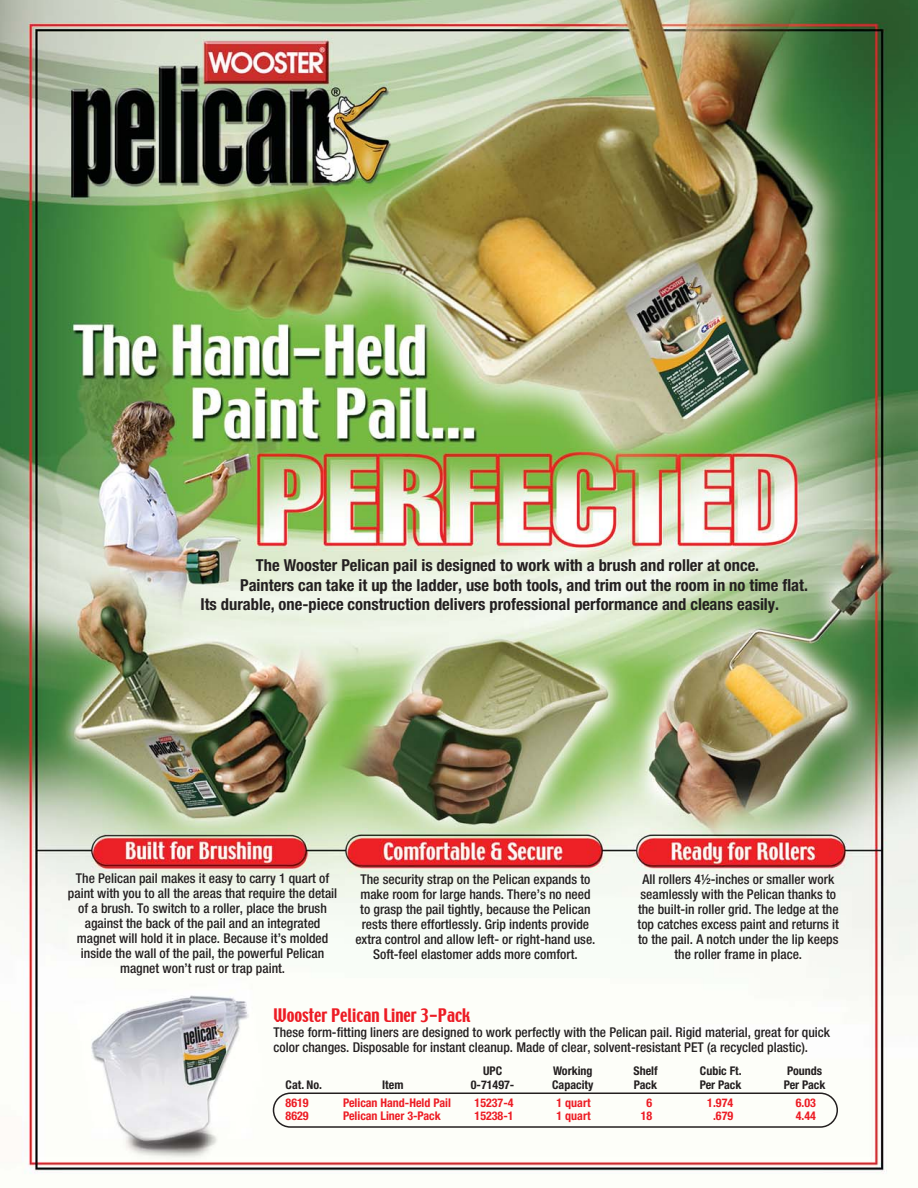
<style>
.page{position:relative;width:918px;height:1188px;background:#fff}
.page>*{position:absolute;margin:0;border:0;box-sizing:border-box;transform-origin:0 0}
.t1{font:700 condensed 16.5px "Helvetica Neue LT Std";color:#231f20}
.t2{font:16.5px "Techno";color:#ed1c24}
.t3{font:500 condensed 13.5px/15px "Helvetica Neue LT Std";color:#231f20;text-align:center}
.t4{font:700 condensed 12px "Helvetica Neue LT Std";color:#ed1c24}
.t5{font:700 condensed 12px "Helvetica Neue LT Std";color:#231f20}
</style>
<div class="page">
<img style="left:0;top:0;width:918px;height:1174px">
<div style="left:273px;top:1093px;width:565px;height:35px;border:2px solid #231f20;border-radius:17px"></div>
<p class="t1" style="left:256px;top:559px;width:505px">The Wooster Pelican pail is designed to work with a brush and roller at once.</p>
<p class="t1" style="left:240px;top:579px;width:569px">Painters can take it up the ladder, use both tools, and trim out the room in no time flat.</p>
<p class="t1" style="left:201px;top:598px;width:580px">Its durable, one-piece construction delivers professional performance and cleans easily.</p>
<p class="t3" style="left:68px;top:872px;width:271px">The Pelican pail makes it easy to carry 1 quart of paint with you to all the areas that require the detail of a brush. To switch to a roller, place the brush against the back of the pail and an integrated magnet will hold it in place. Because it’s molded inside the wall of the pail, the powerful Pelican magnet won’t rust or trap paint.</p>
<p class="t3" style="left:355px;top:872px;width:242px">The security strap on the Pelican expands to make room for large hands. There’s no need to grasp the pail tightly, because the Pelican rests there effortlessly. Grip indents provide extra control and allow left- or right-hand use.<br>Soft-feel elastomer adds more comfort.</p>
<p class="t3" style="left:638px;top:872px;width:203px">All rollers 4½-inches or smaller work seamlessly with the Pelican thanks to the built-in roller grid. The ledge at the top catches excess paint and returns it to the pail. A notch under the lip keeps the roller frame in place.</p>
<p class="t2" style="left:274px;top:1006px;width:198px">Wooster Pelican Liner 3-Pack</p>
<p class="t3" style="left:274px;top:1026px;width:558px;text-align:left">These form-fitting liners are designed to work perfectly with the Pelican pail. Rigid material, great for quick color changes. Disposable for instant cleanup. Made of clear, solvent-resistant PET (a recycled plastic).</p>
<p class="t5" style="left:483px;top:1067px;width:21px">UPC</p>
<p class="t5" style="left:553px;top:1067px;width:41px">Working</p>
<p class="t5" style="left:633px;top:1067px;width:26px">Shelf</p>
<p class="t5" style="left:700px;top:1067px;width:43px">Cubic Ft.</p>
<p class="t5" style="left:787px;top:1067px;width:37px">Pounds</p>
<p class="t5" style="left:286px;top:1080px;width:38px">Cat. No.</p>
<p class="t5" style="left:382px;top:1080px;width:23px">Item</p>
<p class="t5" style="left:471px;top:1080px;width:45px">0-71497-</p>
<p class="t5" style="left:552px;top:1080px;width:43px">Capacity</p>
<p class="t5" style="left:634px;top:1080px;width:25px">Pack</p>
<p class="t5" style="left:700px;top:1080px;width:43px">Per Pack</p>
<p class="t5" style="left:784px;top:1080px;width:43px">Per Pack</p>
<p class="t4" style="left:286px;top:1098px;width:25px">8619</p>
<p class="t4" style="left:343px;top:1098px;width:109px">Pelican Hand-Held Pail</p>
<p class="t4" style="left:475px;top:1098px;width:40px">15237-4</p>
<p class="t4" style="left:557px;top:1098px;width:35px">1 quart</p>
<p class="t4" style="left:647px;top:1098px;width:7px">6</p>
<p class="t4" style="left:707px;top:1098px;width:27px">1.974</p>
<p class="t4" style="left:796px;top:1098px;width:22px">6.03</p>
<p class="t4" style="left:286px;top:1112px;width:25px">8629</p>
<p class="t4" style="left:343px;top:1112px;width:99px">Pelican Liner 3-Pack</p>
<p class="t4" style="left:475px;top:1112px;width:40px">15238-1</p>
<p class="t4" style="left:557px;top:1112px;width:35px">1 quart</p>
<p class="t4" style="left:641px;top:1112px;width:13px">18</p>
<p class="t4" style="left:713px;top:1112px;width:22px">.679</p>
<p class="t4" style="left:796px;top:1112px;width:22px">4.44</p>
</div>
